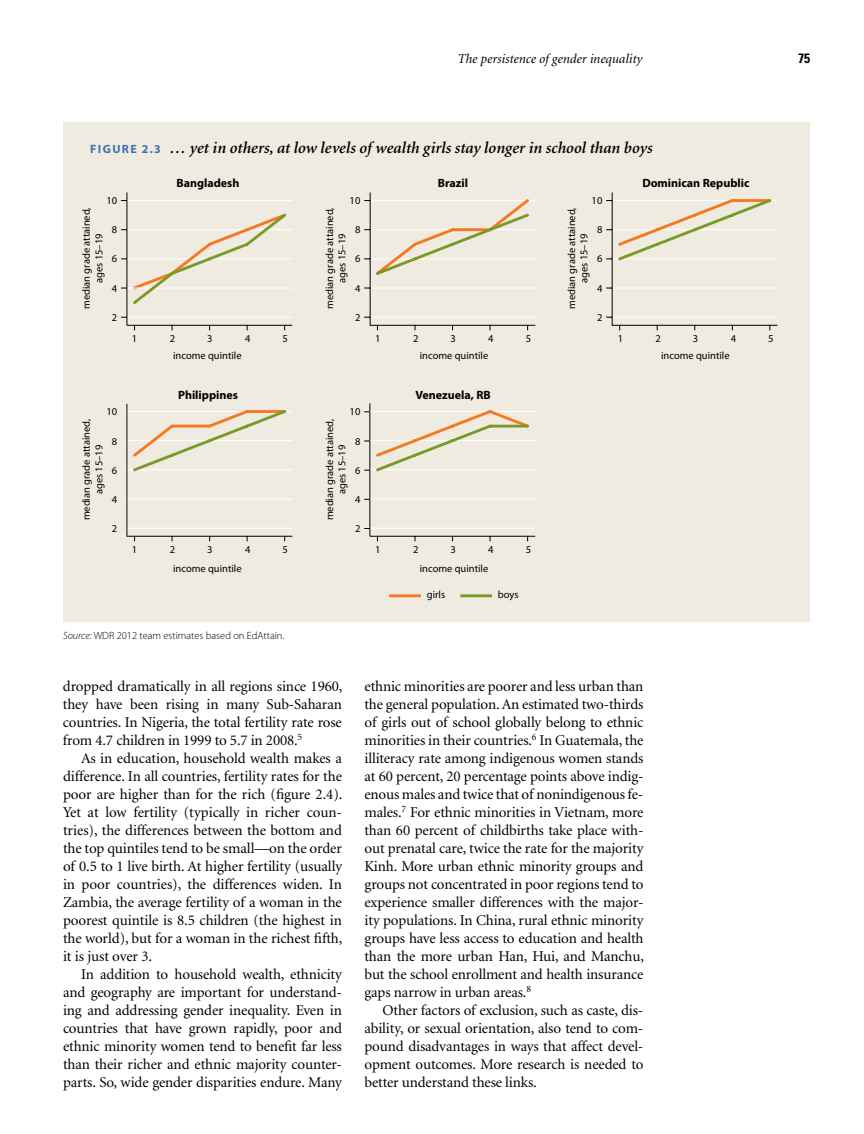
<style>
.page{position:relative;width:864px;height:1134px;background:#fff}
.page>*{position:absolute;margin:0;border:0;box-sizing:border-box;transform-origin:0 0}
.t1{font:italic 600 16.5px "Minion";color:#000}
.t2{font:15px/18px "Minion";letter-spacing:-.01em;color:#000;text-align:justify}
.t3{font:italic 13.5px "Minion";color:#000}
.t4{font:700 condensed 13.5px "Univers";color:#000}
.t5{font:700 12px "Myriad Pro";color:#000}
.t6{font:10.5px/12.6px "Myriad Pro";color:#000;text-align:center}
.t7{font:300 10.5px "Myriad Pro";color:#000}
.t8{font:10.5px "Myriad Pro";color:#010101}
.s1{font-family:"Myriad Pro";font-weight:700;font-style:normal;font-size:12px;color:#4071b0}
.s2{font-style:italic}
</style>
<div class="page">
<div style="left:63px;top:122px;width:747px;height:500px;background:#efebe0"></div>
<hr style="left:389px;top:594px;width:32px;height:3px;background:#f47920">
<hr style="left:460px;top:594px;width:32px;height:3px;background:#799a28">
<hr style="left:127px;top:403px;width:1px;height:133px;background:#fff">
<hr style="left:369px;top:403px;width:1px;height:133px;background:#000">
<hr style="left:127px;top:317px;width:165px;height:1px;background:#fff">
<hr style="left:127px;top:288px;width:165px;height:1px;background:#fff">
<hr style="left:127px;top:259px;width:165px;height:1px;background:#fff">
<hr style="left:127px;top:229px;width:165px;height:1px;background:#fff">
<hr style="left:127px;top:200px;width:165px;height:1px;background:#fff">
<hr style="left:370px;top:317px;width:165px;height:1px;background:#fff">
<hr style="left:370px;top:288px;width:165px;height:1px;background:#fff">
<hr style="left:370px;top:259px;width:165px;height:1px;background:#fff">
<hr style="left:370px;top:229px;width:165px;height:1px;background:#fff">
<hr style="left:370px;top:200px;width:165px;height:1px;background:#fff">
<hr style="left:612px;top:317px;width:165px;height:1px;background:#fff">
<hr style="left:612px;top:288px;width:165px;height:1px;background:#fff">
<hr style="left:612px;top:259px;width:165px;height:1px;background:#fff">
<hr style="left:612px;top:229px;width:165px;height:1px;background:#fff">
<hr style="left:612px;top:200px;width:165px;height:1px;background:#fff">
<hr style="left:127px;top:528px;width:165px;height:1px;background:#fff">
<hr style="left:127px;top:499px;width:165px;height:1px;background:#fff">
<hr style="left:127px;top:469px;width:165px;height:1px;background:#fff">
<hr style="left:127px;top:440px;width:165px;height:1px;background:#fff">
<hr style="left:127px;top:411px;width:165px;height:1px;background:#fff">
<hr style="left:370px;top:528px;width:165px;height:1px;background:#fff">
<hr style="left:370px;top:499px;width:165px;height:1px;background:#fff">
<hr style="left:370px;top:469px;width:165px;height:1px;background:#fff">
<hr style="left:370px;top:440px;width:165px;height:1px;background:#fff">
<hr style="left:370px;top:411px;width:165px;height:1px;background:#fff">
<svg style="left:131px;top:410px;width:157px;height:62px"></svg>
<svg style="left:121px;top:211px;width:168px;height:96px"></svg>
<hr style="left:127px;top:192px;width:1px;height:133px;background:#000">
<hr style="left:370px;top:192px;width:1px;height:133px;background:#000">
<svg style="left:364px;top:197px;width:168px;height:80px"></svg>
<hr style="left:127px;top:404px;width:1px;height:133px;background:#000">
<svg style="left:364px;top:408px;width:167px;height:66px"></svg>
<hr style="left:612px;top:192px;width:1px;height:133px;background:#000">
<svg style="left:606px;top:197px;width:168px;height:66px"></svg>
<hr style="left:127px;top:325px;width:165px;height:1px;background:#000">
<hr style="left:370px;top:325px;width:165px;height:1px;background:#000">
<hr style="left:612px;top:325px;width:165px;height:1px;background:#000">
<hr style="left:127px;top:536px;width:165px;height:1px;background:#000">
<hr style="left:370px;top:536px;width:165px;height:1px;background:#000">
<p class="t3" style="left:457px;top:52px;width:186px">The persistence of gender inequality</p>
<p class="t4" style="left:798px;top:50px;width:13px">75</p>
<p class="t1" style="left:90px;top:139px;width:564px"><span class="s1">Figure 2.3</span> … yet in others, at low levels of wealth girls stay longer in school than boys</p>
<p class="t6" style="left:106px;top:194px;width:12px">10</p>
<p class="t6" style="left:80px;top:309px;width:103px;rotate:-90deg">median grade attained, ages 15–19</p>
<p class="t6" style="left:112px;top:223px;width:7px">8</p>
<p class="t6" style="left:112px;top:252px;width:7px">6</p>
<p class="t6" style="left:112px;top:282px;width:7px">4</p>
<p class="t6" style="left:112px;top:311px;width:7px">2</p>
<p class="t6" style="left:106px;top:405px;width:12px">10</p>
<p class="t6" style="left:80px;top:520px;width:103px;rotate:-90deg">median grade attained, ages 15–19</p>
<p class="t6" style="left:112px;top:435px;width:7px">8</p>
<p class="t6" style="left:112px;top:464px;width:7px">6</p>
<p class="t6" style="left:112px;top:493px;width:7px">4</p>
<p class="t6" style="left:112px;top:522px;width:7px">2</p>
<p class="t5" style="left:177px;top:176px;width:65px">Bangladesh</p>
<p class="t5" style="left:438px;top:176px;width:32px">Brazil</p>
<p class="t5" style="left:642px;top:176px;width:109px">Dominican Republic</p>
<p class="t6" style="left:350px;top:194px;width:12px">10</p>
<p class="t6" style="left:592px;top:194px;width:12px">10</p>
<p class="t6" style="left:323px;top:309px;width:103px;rotate:-90deg">median grade attained, ages 15–19</p>
<p class="t6" style="left:355px;top:223px;width:7px">8</p>
<p class="t6" style="left:355px;top:252px;width:7px">6</p>
<p class="t6" style="left:355px;top:282px;width:7px">4</p>
<p class="t6" style="left:355px;top:311px;width:7px">2</p>
<p class="t6" style="left:565px;top:309px;width:103px;rotate:-90deg">median grade attained, ages 15–19</p>
<p class="t6" style="left:597px;top:223px;width:7px">8</p>
<p class="t6" style="left:597px;top:252px;width:7px">6</p>
<p class="t6" style="left:597px;top:282px;width:7px">4</p>
<p class="t6" style="left:597px;top:311px;width:7px">2</p>
<p class="t6" style="left:132px;top:332px;width:7px">1</p>
<p class="t6" style="left:207px;top:332px;width:7px">3</p>
<p class="t6" style="left:170px;top:332px;width:7px">2</p>
<p class="t6" style="left:245px;top:332px;width:7px">4</p>
<p class="t6" style="left:282px;top:332px;width:7px">5</p>
<p class="t6" style="left:375px;top:332px;width:7px">1</p>
<p class="t6" style="left:450px;top:332px;width:7px">3</p>
<p class="t6" style="left:413px;top:332px;width:7px">2</p>
<p class="t6" style="left:488px;top:332px;width:7px">4</p>
<p class="t6" style="left:526px;top:332px;width:7px">5</p>
<p class="t6" style="left:618px;top:332px;width:7px">1</p>
<p class="t6" style="left:693px;top:332px;width:7px">3</p>
<p class="t6" style="left:656px;top:332px;width:7px">2</p>
<p class="t6" style="left:731px;top:332px;width:7px">4</p>
<p class="t6" style="left:768px;top:332px;width:7px">5</p>
<p class="t6" style="left:173px;top:349px;width:70px">income quintile</p>
<p class="t6" style="left:420px;top:349px;width:70px">income quintile</p>
<p class="t6" style="left:661px;top:349px;width:70px">income quintile</p>
<p class="t5" style="left:178px;top:387px;width:62px">Philippines</p>
<p class="t5" style="left:415px;top:387px;width:77px">Venezuela, RB</p>
<p class="t6" style="left:350px;top:405px;width:12px">10</p>
<p class="t6" style="left:132px;top:544px;width:7px">1</p>
<p class="t6" style="left:207px;top:544px;width:7px">3</p>
<p class="t6" style="left:170px;top:544px;width:7px">2</p>
<p class="t6" style="left:245px;top:544px;width:7px">4</p>
<p class="t6" style="left:282px;top:544px;width:7px">5</p>
<p class="t6" style="left:323px;top:520px;width:103px;rotate:-90deg">median grade attained, ages 15–19</p>
<p class="t6" style="left:355px;top:435px;width:7px">8</p>
<p class="t6" style="left:355px;top:464px;width:7px">6</p>
<p class="t6" style="left:355px;top:493px;width:7px">4</p>
<p class="t6" style="left:355px;top:522px;width:7px">2</p>
<p class="t6" style="left:375px;top:544px;width:7px">1</p>
<p class="t6" style="left:450px;top:544px;width:7px">3</p>
<p class="t6" style="left:413px;top:544px;width:7px">2</p>
<p class="t6" style="left:488px;top:544px;width:7px">4</p>
<p class="t6" style="left:526px;top:544px;width:7px">5</p>
<p class="t6" style="left:173px;top:562px;width:70px">income quintile</p>
<p class="t6" style="left:420px;top:562px;width:70px">income quintile</p>
<p class="t8" style="left:427px;top:588px;width:20px">girls</p>
<p class="t8" style="left:498px;top:588px;width:22px">boys</p>
<p class="t7" style="left:63px;top:629px;width:223px"><span class="s2">Source:</span> WDR 2012 team estimates based on EdAttain.</p>
<p class="t2" style="left:63px;top:678px;width:281px">dropped dramatically in all regions since 1960, they have been rising in many Sub-Saharan countries. In Nigeria, the total fertility rate rose from 4.7 children in 1999 to 5.7 in 2008.<sup>5</sup></p>
<p class="t2" style="left:63px;top:750px;width:281px;text-indent:18px">As in education, household wealth makes a difference. In all countries, fertility rates for the poor are higher than for the rich (figure 2.4).<br>Yet at low fertility (typically in richer coun&shy;tries), the differences between the bottom and the top quintiles tend to be small—on the order of 0.5 to 1 live birth. At higher fertility (usually in poor countries), the differences widen. In Zambia, the average fertility of a woman in the poorest quintile is 8.5 children (the highest in the world), but for a woman in the richest fifth, it is just over 3.</p>
<p class="t2" style="left:63px;top:966px;width:281px;text-indent:18px">In addition to household wealth, ethnicity and geography are important for understand&shy;ing and addressing gender inequality. Even in countries that have grown rapidly, poor and ethnic minority women tend to benefit far less than their richer and ethnic majority counter&shy;parts. So, wide gender disparities endure. Many</p>
<p class="t2" style="left:364px;top:678px;width:281px">ethnic minorities are poorer and less urban than the general population. An estimated two-thirds of girls out of school globally belong to ethnic minorities in their countries.<sup>6</sup> In Guatemala, the illiteracy rate among indigenous women stands at 60 percent, 20 percentage points above indig&shy;enous males and twice that of nonindigenous fe&shy;males.<sup>7</sup> For ethnic minorities in Vietnam, more than 60 percent of childbirths take place with&shy;out prenatal care, twice the rate for the majority Kinh. More urban ethnic minority groups and groups not concentrated in poor regions tend to experience smaller differences with the major&shy;ity populations. In China, rural ethnic minority groups have less access to education and health than the more urban Han, Hui, and Manchu, but the school enrollment and health insurance gaps narrow in urban areas.<sup>8</sup></p>
<p class="t2" style="left:364px;top:1002px;width:280px;text-indent:18px">Other factors of exclusion, such as caste, dis&shy;ability, or sexual orientation, also tend to com&shy;pound disadvantages in ways that affect devel&shy;opment outcomes. More research is needed to better understand these links.</p>
</div>
